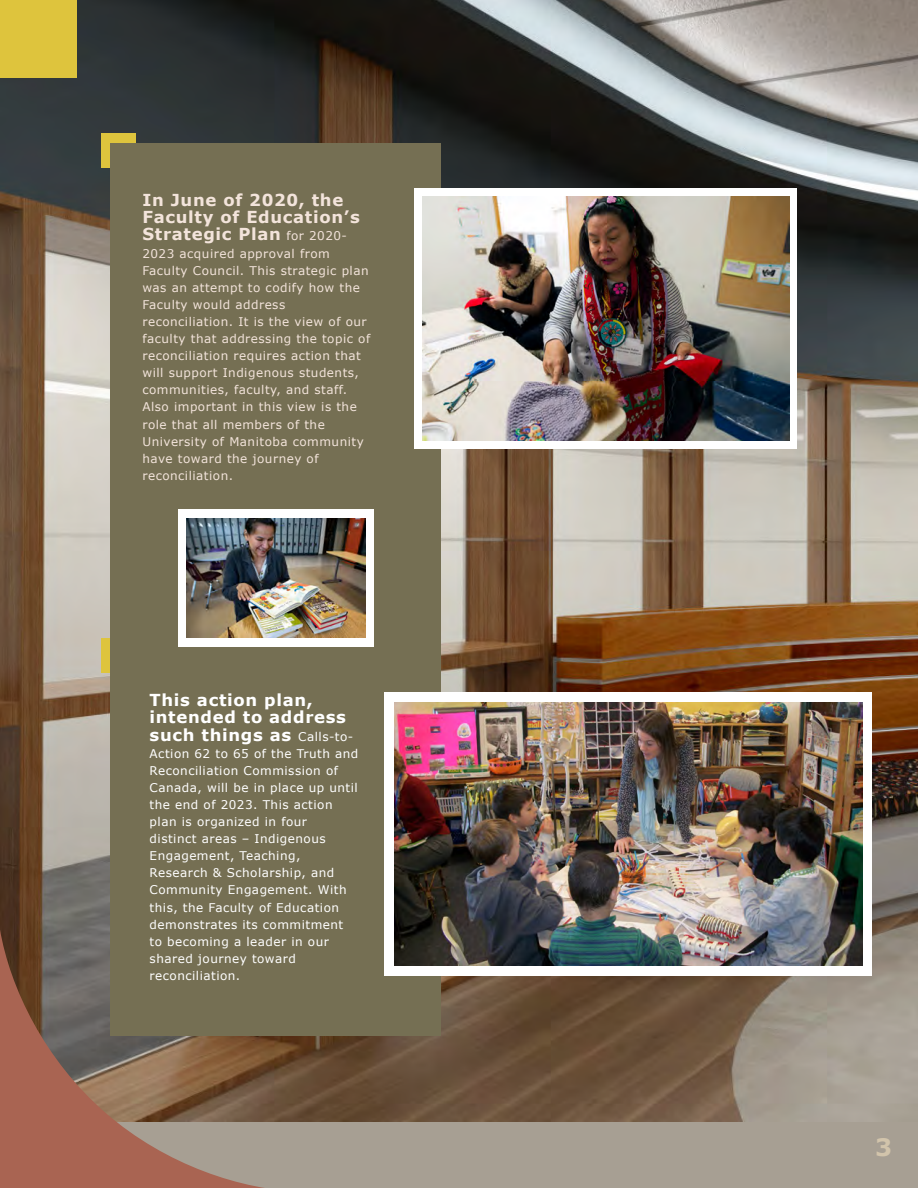
<style>
.page{position:relative;width:918px;height:1188px;background:#fff}
.page>*{position:absolute;margin:0;border:0;box-sizing:border-box;transform-origin:0 0}
.t1{font:700 24px "Verdana";color:#d2c4ab}
.t2{font:700 16.5px/17.1px "Verdana";letter-spacing:.04em;color:#f3e4db}
.t3{font:700 16.5px/17.1px "Verdana";letter-spacing:.04em;color:#fff}
.t4{font:12px/17.1px "Verdana";letter-spacing:.04em;color:#f3e4db}
.t5{font:12px/17.1px "Verdana";letter-spacing:.04em;color:#fff}
.s1{font-weight:400;font-size:12px}
</style>
<div class="page">
<div style="left:0;top:1110px;width:918px;height:78px;background:#a79f93"></div>
<img style="left:0;top:0;width:918px;height:1122px">
<div style="left:101px;top:638px;width:35px;height:35px;background:#dec43d"></div>
<div style="left:110px;top:647px;width:331px;height:389px;background:#756f53"></div>
<svg style="left:0;top:929px;width:303px;height:259px"></svg>
<div style="left:0;top:0;width:77px;height:78px;background:#dec43d"></div>
<div style="left:101px;top:133px;width:35px;height:35px;background:#dec43d"></div>
<div style="left:110px;top:144px;width:331px;height:521px;background:#756f53"></div>
<div style="left:178px;top:509px;width:196px;height:138px;background:#fff"></div>
<img style="left:187px;top:519px;width:179px;height:119px">
<div style="left:414px;top:188px;width:383px;height:261px;background:#fff"></div>
<img style="left:423px;top:197px;width:366px;height:244px">
<div style="left:385px;top:692px;width:487px;height:283px;background:#fff"></div>
<img style="left:395px;top:702px;width:468px;height:264px">
<h2 class="t2" style="left:142px;top:193px;width:219px">In June of 2020, the<br>Faculty of Education’s<br>Strategic Plan <span class="s1">for 2020-</span></h2>
<p class="t4" style="left:142px;top:246px;width:229px">2023 acquired approval from<br>Faculty Council. This strategic plan was an attempt to codify how the<br>Faculty would address reconciliation. It is the view of our faculty that addressing the topic of reconciliation requires action that will support Indigenous students, communities, faculty, and staff.<br>Also important in this view is the role that all members of the<br>University of Manitoba community have toward the journey of reconciliation.</p>
<h2 class="t3" style="left:150px;top:693px;width:205px">This action plan, intended to address such things as <span class="s1">Calls-to-</span></h2>
<p class="t5" style="left:150px;top:746px;width:210px">Action 62 to 65 of the Truth and<br>Reconciliation Commission of<br>Canada, will be in place up until the end of 2023. This action plan is organized in four<br>distinct areas – Indigenous<br>Engagement, Teaching,<br>Research &amp; Scholarship, and<br>Community Engagement. With this, the Faculty of Education demonstrates its commitment to becoming a leader in our shared journey toward reconciliation.</p>
<h1 class="t1" style="left:875px;top:1137px;width:19px">3</h1>
</div>
